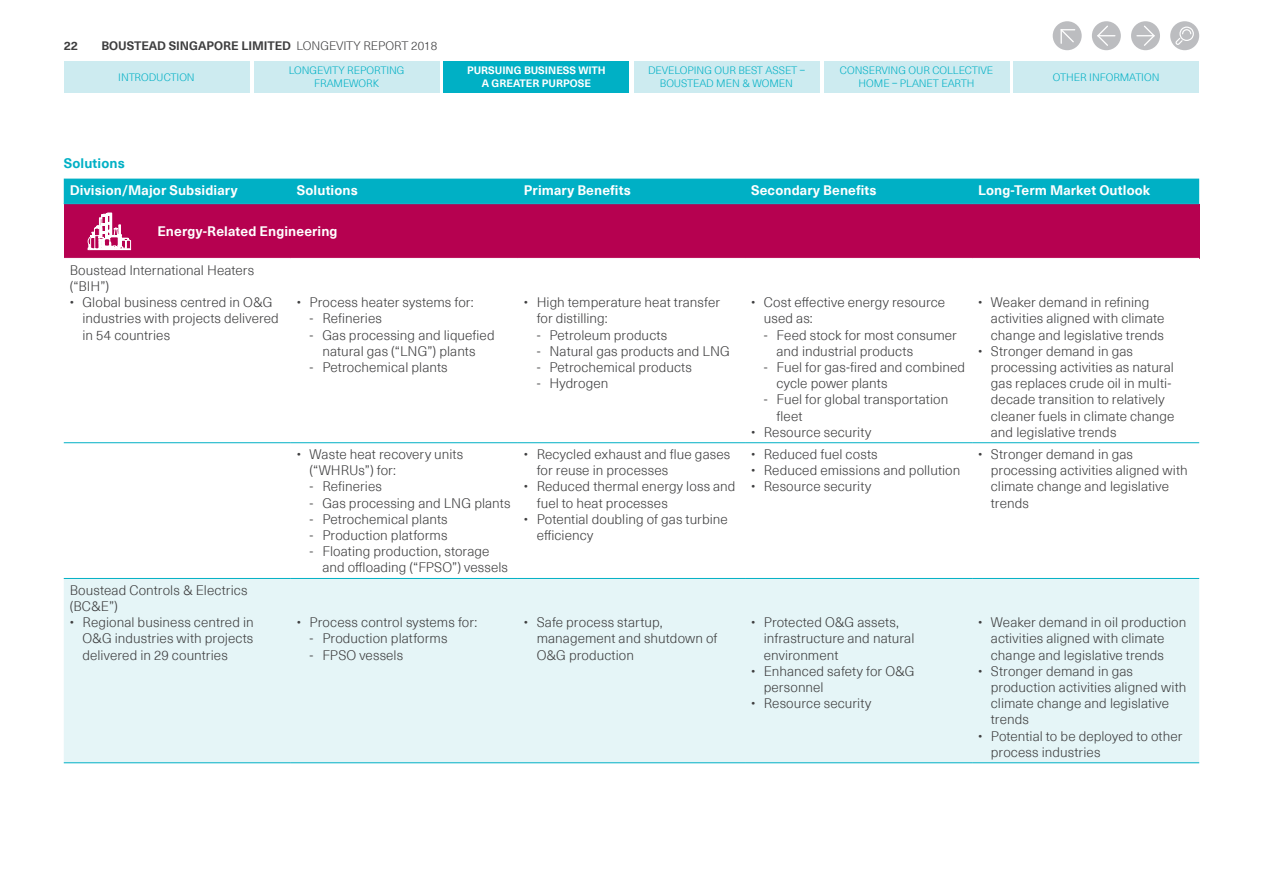
<style>
.page{position:relative;width:1263px;height:893px;background:#fff}
.page>*{position:absolute;margin:0;border:0;box-sizing:border-box;transform-origin:0 0}
.t1{font:300 13.5px/16.2px "Neue Haas Unica Pro";letter-spacing:.005em;color:#3e3e3f}
.t2{font:700 13.5px "Neue Haas Unica Pro";letter-spacing:.01em;color:#fff}
.t3{font:700 13.5px "Neue Haas Unica Pro";letter-spacing:.01em;color:#00b0c5}
.t4{font:700 12px "Neue Haas Unica Pro";color:#3e3e3f}
.t5{font:300 10.5px/12.6px "Neue Haas Unica Pro";color:#00b0c5;text-align:center}
.t6{font:700 10.5px/12.6px "Neue Haas Unica Pro";color:#fff;text-align:center}
.s1{font-weight:300}
</style>
<div class="page">
<div style="left:64px;top:61px;width:185px;height:31px;background:#cdebf0"></div>
<div style="left:444px;top:61px;width:185px;height:31px;background:#00b0c5"></div>
<div style="left:634px;top:61px;width:185px;height:31px;background:#cdebf0"></div>
<div style="left:1013px;top:61px;width:186px;height:31px;background:#cdebf0"></div>
<div style="left:824px;top:61px;width:185px;height:31px;background:#cdebf0"></div>
<div style="left:254px;top:61px;width:185px;height:31px;background:#cdebf0"></div>
<div style="left:64px;top:179px;width:1135px;height:24px;background:#00b0c5"></div>
<div style="left:64px;top:204px;width:1135px;height:54px;background:#b60150"></div>
<div style="left:64px;top:579px;width:1135px;height:183px;background:#e5f5f7"></div>
<hr style="left:64px;top:203px;width:227px;height:1px;background:#00b0c5">
<hr style="left:291px;top:203px;width:227px;height:1px;background:#00b0c5">
<hr style="left:518px;top:203px;width:227px;height:1px;background:#00b0c5">
<hr style="left:745px;top:203px;width:227px;height:1px;background:#00b0c5">
<hr style="left:972px;top:203px;width:227px;height:1px;background:#00b0c5">
<hr style="left:64px;top:762px;width:227px;height:1px;background:#00b0c5">
<hr style="left:291px;top:762px;width:227px;height:1px;background:#00b0c5">
<hr style="left:518px;top:762px;width:227px;height:1px;background:#00b0c5">
<hr style="left:745px;top:762px;width:227px;height:1px;background:#00b0c5">
<hr style="left:972px;top:762px;width:227px;height:1px;background:#00b0c5">
<hr style="left:64px;top:442px;width:227px;height:1px;background:#00b0c5">
<hr style="left:291px;top:442px;width:227px;height:1px;background:#00b0c5">
<hr style="left:518px;top:442px;width:227px;height:1px;background:#00b0c5">
<hr style="left:745px;top:442px;width:227px;height:1px;background:#00b0c5">
<hr style="left:972px;top:442px;width:227px;height:1px;background:#00b0c5">
<hr style="left:64px;top:578px;width:227px;height:1px;background:#00b0c5">
<hr style="left:291px;top:578px;width:227px;height:1px;background:#00b0c5">
<hr style="left:518px;top:578px;width:227px;height:1px;background:#00b0c5">
<hr style="left:745px;top:578px;width:227px;height:1px;background:#00b0c5">
<hr style="left:972px;top:578px;width:227px;height:1px;background:#00b0c5">
<svg style="left:88px;top:213px;width:43px;height:37px"></svg>
<div style="left:1131px;top:21px;width:29px;height:29px;background:#bcbdc0;border-radius:50%"></div>
<svg style="left:1136px;top:26px;width:19px;height:20px"></svg>
<div style="left:1053px;top:21px;width:29px;height:29px;background:#bcbdc0;border-radius:50%"></div>
<svg style="left:1060px;top:29px;width:15px;height:15px"></svg>
<div style="left:1092px;top:21px;width:29px;height:29px;background:#bcbdc0;border-radius:50%"></div>
<svg style="left:1097px;top:26px;width:18px;height:20px"></svg>
<div style="left:1170px;top:21px;width:29px;height:29px;background:#bcbdc0;border-radius:50%"></div>
<svg style="left:1175px;top:27px;width:19px;height:18px"></svg>
<p class="t4" style="left:64px;top:39px;width:16px">22</p>
<p class="t4" style="left:102px;top:39px;width:337px">BOUSTEAD SINGAPORE LIMITED <span class="s1">LONGEVITY REPORT 2018</span></p>
<p class="t5" style="left:118px;top:71px;width:78px">INTRODUCTION</p>
<p class="t6" style="left:467px;top:64px;width:140px">PURSUING BUSINESS WITH<br>A GREATER PURPOSE</p>
<p class="t5" style="left:648px;top:64px;width:158px">DEVELOPING OUR BEST ASSET –<br>BOUSTEAD MEN &amp; WOMEN</p>
<p class="t5" style="left:840px;top:64px;width:155px">CONSERVING OUR COLLECTIVE<br>HOME – PLANET EARTH</p>
<p class="t5" style="left:289px;top:64px;width:117px">LONGEVITY REPORTING</p>
<p class="t5" style="left:314px;top:77px;width:67px">FRAMEWORK</p>
<p class="t5" style="left:1053px;top:71px;width:108px">OTHER INFORMATION</p>
<p class="t3" style="left:64px;top:155px;width:62px">Solutions</p>
<p class="t2" style="left:70px;top:182px;width:169px">Division/Major Subsidiary</p>
<p class="t2" style="left:297px;top:182px;width:62px">Solutions</p>
<p class="t2" style="left:524px;top:182px;width:108px">Primary Benefits</p>
<p class="t2" style="left:751px;top:182px;width:127px">Secondary Benefits</p>
<p class="t2" style="left:978px;top:182px;width:174px">Long-Term Market Outlook</p>
<p class="t2" style="left:157px;top:223px;width:182px">Energy-Related Engineering</p>
<p class="t1" style="left:70px;top:262px;width:186px">Boustead International Heaters (“BIH”)</p>
<p class="t1" style="left:83px;top:294px;width:198px;text-indent:-13px">• Global business centred in O&amp;G industries with projects delivered in 54 countries</p>
<p class="t1" style="left:297px;top:294px;width:178px">• Process heater systems for:</p>
<p class="t1" style="left:764px;top:294px;width:183px;text-indent:-13px">• Cost effective energy resource used as:</p>
<p class="t1" style="left:776px;top:327px;width:182px;text-indent:-13px">- Feed stock for most consumer and industrial products</p>
<p class="t1" style="left:776px;top:359px;width:190px;text-indent:-13px">- Fuel for gas-fired and combined cycle power plants</p>
<p class="t1" style="left:776px;top:392px;width:173px;text-indent:-13px">- Fuel for global transportation fleet</p>
<p class="t1" style="left:751px;top:424px;width:122px">• Resource security</p>
<p class="t1" style="left:537px;top:294px;width:185px;text-indent:-13px">• High temperature heat transfer for distilling:</p>
<p class="t1" style="left:537px;top:327px;width:132px">- Petroleum products</p>
<p class="t1" style="left:537px;top:343px;width:195px">- Natural gas products and LNG</p>
<p class="t1" style="left:537px;top:359px;width:157px">- Petrochemical products</p>
<p class="t1" style="left:537px;top:375px;width:73px">- Hydrogen</p>
<p class="t1" style="left:991px;top:294px;width:175px;text-indent:-13px">• Weaker demand in refining activities aligned with climate change and legislative trends</p>
<p class="t1" style="left:991px;top:343px;width:185px;text-indent:-13px">• Stronger demand in gas processing activities as natural gas replaces crude oil in multi&shy;decade transition to relatively cleaner fuels in climate change and legislative trends</p>
<p class="t1" style="left:310px;top:311px;width:74px">- Refineries</p>
<p class="t1" style="left:310px;top:327px;width:187px;text-align:center">- Gas processing and liquefied natural gas (“LNG”) plants</p>
<p class="t1" style="left:310px;top:359px;width:140px">- Petrochemical plants</p>
<p class="t1" style="left:310px;top:446px;width:155px;text-indent:-13px">• Waste heat recovery units (“WHRUs”) for:</p>
<p class="t1" style="left:310px;top:479px;width:74px">- Refineries</p>
<p class="t1" style="left:310px;top:495px;width:202px">- Gas processing and LNG plants</p>
<p class="t1" style="left:310px;top:511px;width:140px">- Petrochemical plants</p>
<p class="t1" style="left:310px;top:527px;width:139px">- Production platforms</p>
<p class="t1" style="left:322px;top:544px;width:187px;text-indent:-13px">- Floating production, storage and offloading (“FPSO”) vessels</p>
<p class="t1" style="left:70px;top:582px;width:179px">Boustead Controls &amp; Electrics (BC&amp;E”)</p>
<p class="t1" style="left:83px;top:614px;width:173px;text-align:justify;text-indent:-13px">• Regional business centred in O&amp;G industries with projects delivered in 29 countries</p>
<p class="t1" style="left:297px;top:614px;width:182px">• Process control systems for:</p>
<p class="t1" style="left:310px;top:631px;width:139px">- Production platforms</p>
<p class="t1" style="left:310px;top:647px;width:95px">- FPSO vessels</p>
<p class="t1" style="left:537px;top:446px;width:195px;text-indent:-13px">• Recycled exhaust and flue gases for reuse in processes</p>
<p class="t1" style="left:537px;top:479px;width:200px;text-indent:-13px">• Reduced thermal energy loss and fuel to heat processes</p>
<p class="t1" style="left:537px;top:511px;width:193px;text-indent:-13px">• Potential doubling of gas turbine efficiency</p>
<p class="t1" style="left:751px;top:446px;width:128px">• Reduced fuel costs</p>
<p class="t1" style="left:751px;top:463px;width:211px">• Reduced emissions and pollution</p>
<p class="t1" style="left:751px;top:479px;width:122px">• Resource security</p>
<p class="t1" style="left:537px;top:614px;width:182px;text-indent:-13px">• Safe process startup, management and shutdown of<br>O&amp;G production</p>
<p class="t1" style="left:764px;top:614px;width:152px;text-indent:-13px">• Protected O&amp;G assets, infrastructure and natural environment</p>
<p class="t1" style="left:764px;top:663px;width:152px;text-indent:-13px">• Enhanced safety for O&amp;G personnel</p>
<p class="t1" style="left:751px;top:695px;width:122px">• Resource security</p>
<p class="t1" style="left:991px;top:446px;width:198px;text-indent:-13px">• Stronger demand in gas processing activities aligned with climate change and legislative trends</p>
<p class="t1" style="left:991px;top:614px;width:197px;text-indent:-13px">• Weaker demand in oil production activities aligned with climate change and legislative trends</p>
<p class="t1" style="left:991px;top:663px;width:197px;text-indent:-13px">• Stronger demand in gas production activities aligned with climate change and legislative trends</p>
<p class="t1" style="left:991px;top:728px;width:193px;text-indent:-13px">• Potential to be deployed to other process industries</p>
</div>
